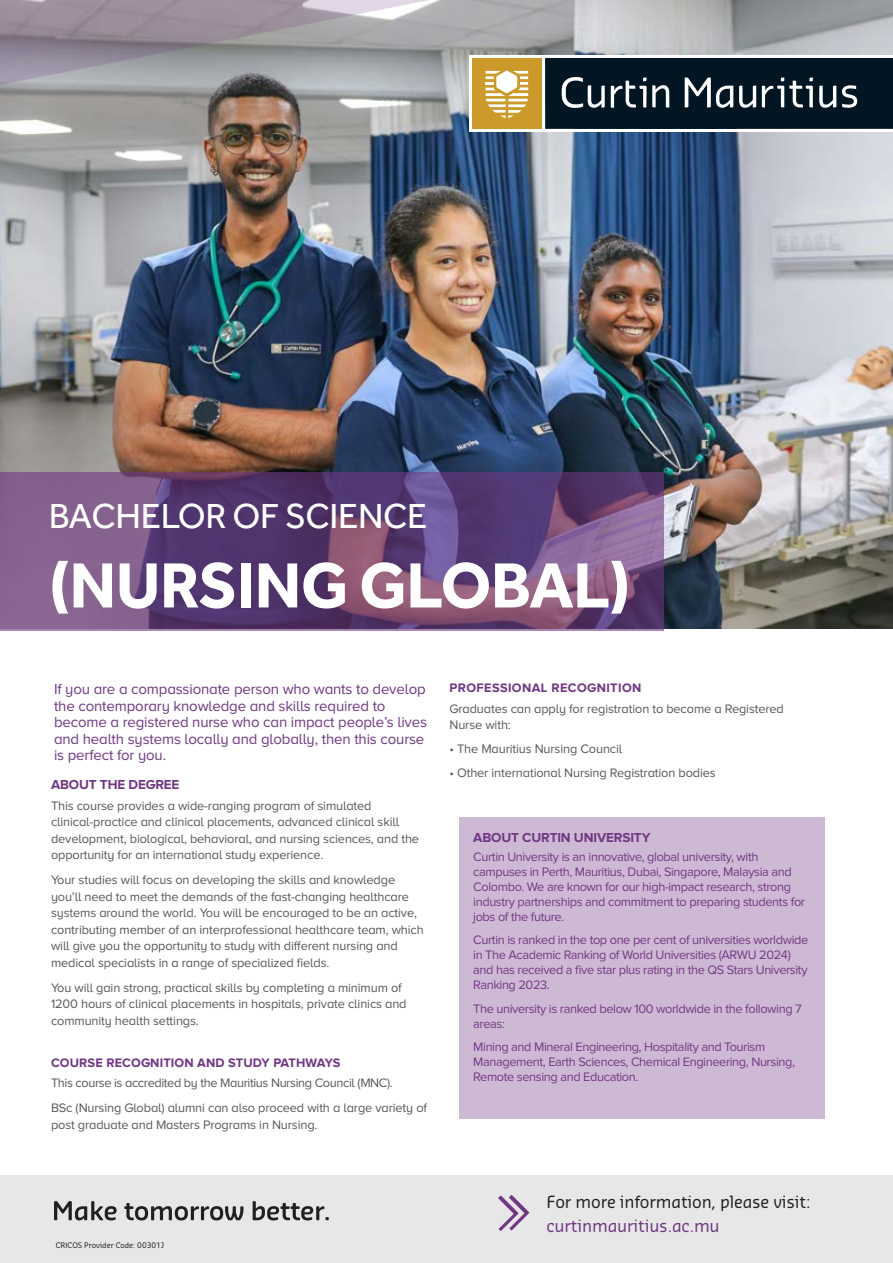
<style>
.page{position:relative;width:893px;height:1263px;background:#fff}
.page>*{position:absolute;margin:0;border:0;box-sizing:border-box;transform-origin:0 0}
.Header_1{font:700 66px "Effra";letter-spacing:-.01em;color:#fff}
.Header_1-2{font:36px "Effra";letter-spacing:-.01em;color:#fff}
.Faculty_Degree{font:16.5px "Sansa Soft Pro";letter-spacing:-.01em;color:#231f20}
.Faculty_Degree-2{font:16.5px "Sansa Soft Pro";letter-spacing:-.01em;color:#703783}
.Paragraph{font:15px/16.5px "Proxima Nova A";letter-spacing:-.01em;color:#703783}
.Header_4{font:700 13.5px "Proxima Nova A";letter-spacing:-.01em;color:#703783}
.Paragraph-2{font:12.75px/16.5px "Proxima Nova A";letter-spacing:-.01em;color:#57585a}
.Paragraph-3{font:12.75px/15px "Proxima Nova";letter-spacing:-.03em;color:#743985}
.Paragraph-4{font:12.75px "Proxima Nova A";letter-spacing:-.03em;color:#57585a}
.Header_4-2{font:700 12.75px "Proxima Nova A";letter-spacing:.01em;color:#703783}
.Header_4-3{font:700 12.75px "Proxima Nova A";letter-spacing:.03em;color:#703783}
.t1{font:7.5px "Sansa Soft Pro";color:#231f20}
</style>
<div class="page">
<img style="left:0;top:0;width:893px;height:629px">
<svg style="left:0;top:472px;width:664px;height:158px;background:#6c4a7b"></svg>
<svg style="left:0;top:0;width:534px;height:88px;background:#a09ca3"></svg>
<div style="left:471px;top:58px;width:71px;height:71px;background:#cb9a2b"></div>
<svg style="left:486px;top:70px;width:42px;height:48px"></svg>
<hr style="left:469px;top:55px;width:2px;height:76px;background:#fff">
<hr style="left:471px;top:129px;width:422px;height:2px;background:#fff">
<hr style="left:471px;top:55px;width:422px;height:3px;background:#fff">
<svg style="left:545px;top:58px;width:348px;height:71px;background:#172a35"></svg>
<hr style="left:542px;top:56px;width:3px;height:75px;background:#fff">
<div style="left:0;top:1176px;width:893px;height:87px;background:#e7e7e8"></div>
<svg style="left:54px;top:1201px;width:63px;height:19px"></svg>
<svg style="left:124px;top:1203px;width:119px;height:17px"></svg>
<svg style="left:253px;top:1201px;width:76px;height:19px"></svg>
<svg style="left:498px;top:1195px;width:31px;height:36px"></svg>
<div style="left:459px;top:817px;width:366px;height:301px;background:#cdb9d3"></div>
<p class="Header_1-2" style="left:49px;top:495px;width:380px">BACHELOR OF SCIENCE</p>
<p class="Header_1" style="left:49px;top:545px;width:583px">(NURSING GLOBAL)</p>
<p class="Paragraph" style="left:54px;top:681px;width:375px">If you are a compassionate person who wants to develop the contemporary knowledge and skills required to become a registered nurse who can impact people’s lives and health systems locally and globally, then this course is perfect for you.</p>
<p class="Header_4" style="left:51px;top:777px;width:130px">ABOUT THE DEGREE</p>
<p class="Paragraph-2" style="left:51px;top:797px;width:370px">This course provides a wide-ranging program of simulated clinical-practice and clinical placements, advanced clinical skill development, biological, behavioral, and nursing sciences, and the opportunity for an international study experience.</p>
<p class="Paragraph-2" style="left:51px;top:871px;width:374px">Your studies will focus on developing the skills and knowledge you’ll need to meet the demands of the fast-changing healthcare systems around the world. You will be encouraged to be an active, contributing member of an interprofessional healthcare team, which will give you the opportunity to study with different nursing and medical specialists in a range of specialized fields.</p>
<p class="Paragraph-2" style="left:51px;top:979px;width:357px">You will gain strong, practical skills by completing a minimum of<br>1200 hours of clinical placements in hospitals, private clinics and community health settings.</p>
<p class="Header_4-2" style="left:51px;top:1055px;width:291px">COURSE RECOGNITION AND STUDY PATHWAYS</p>
<p class="Paragraph-4" style="left:51px;top:1076px;width:343px">This course is accredited by the Mauritius Nursing Council (MNC).</p>
<p class="Paragraph-2" style="left:51px;top:1100px;width:378px">BSc (Nursing Global) alumni can also proceed with a large variety of post graduate and Masters Programs in Nursing.</p>
<p class="Header_4-3" style="left:449px;top:680px;width:193px">PROFESSIONAL RECOGNITION</p>
<p class="Paragraph-2" style="left:449px;top:700px;width:336px">Graduates can apply for registration to become a Registered<br>Nurse with:</p>
<p class="Paragraph-2" style="left:449px;top:740px;width:174px">• The Mauritius Nursing Council</p>
<p class="Paragraph-2" style="left:449px;top:764px;width:268px">• Other international Nursing Registration bodies</p>
<p class="Header_4" style="left:473px;top:829px;width:179px">ABOUT CURTIN UNIVERSITY</p>
<p class="Paragraph-3" style="left:473px;top:849px;width:333px">Curtin University is an innovative, global university, with campuses in Perth, Mauritius, Dubai, Singapore, Malaysia and Colombo. We are known for our high-impact research, strong industry partnerships and commitment to preparing students for jobs of the future.</p>
<p class="Paragraph-3" style="left:473px;top:933px;width:336px">Curtin is ranked in the top one per cent of universities worldwide in The Academic Ranking of World Universities (ARWU 2024) and has received a five star plus rating in the QS Stars University Ranking 2023.</p>
<p class="Paragraph-3" style="left:473px;top:1001px;width:330px">The university is ranked below 100 worldwide in the following 7 areas:</p>
<p class="Paragraph-3" style="left:473px;top:1040px;width:323px">Mining and Mineral Engineering, Hospitality and Tourism<br>Management, Earth Sciences, Chemical Engineering, Nursing,<br>Remote sensing and Education.</p>
<p class="t1" style="left:56px;top:1240px;width:110px">CRICOS Provider Code: 00301J</p>
<p class="Faculty_Degree" style="left:546px;top:1190px;width:265px">For more information, please visit:</p>
<p class="Faculty_Degree-2" style="left:546px;top:1215px;width:175px">curtinmauritius.ac.mu</p>
</div>
